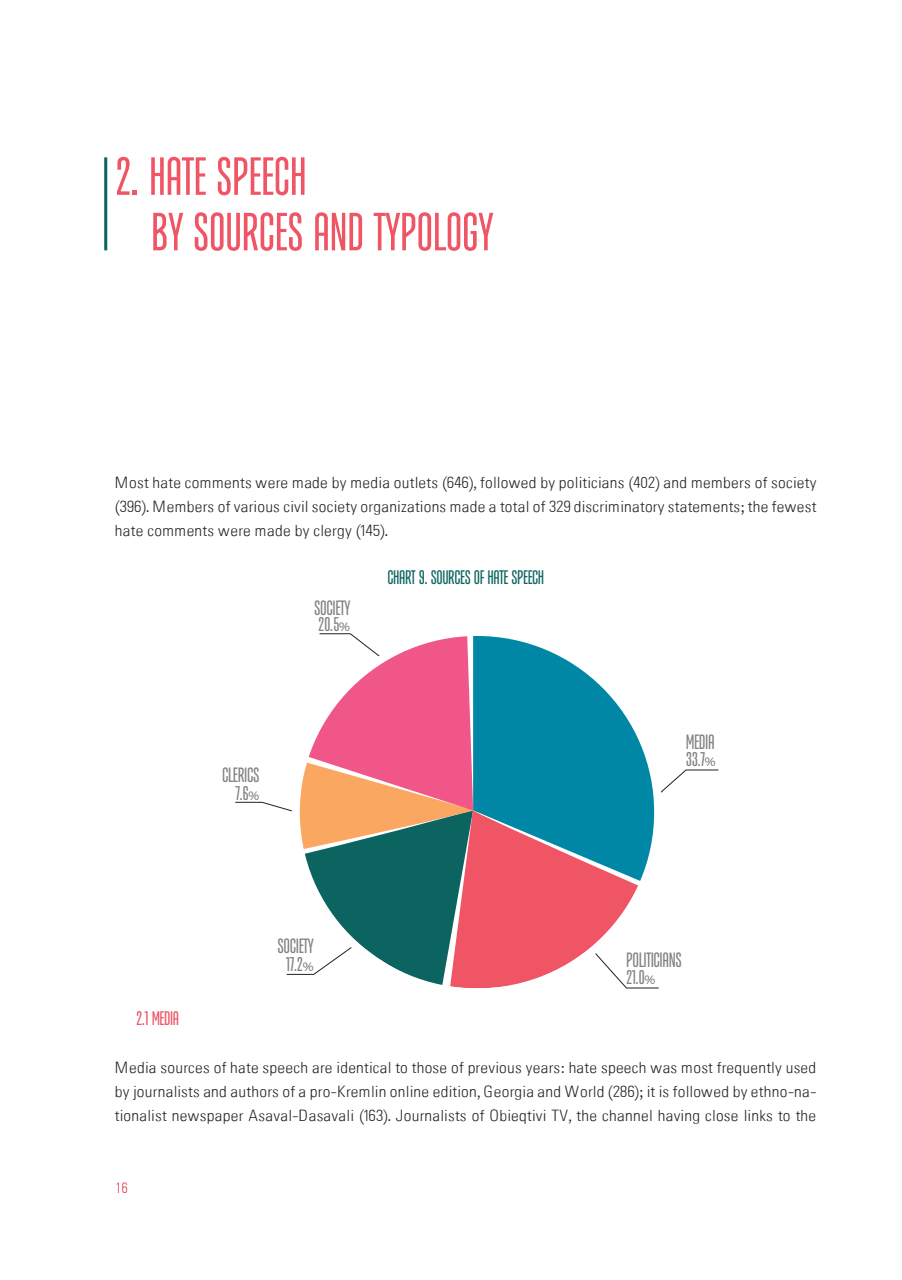
<style>
.page{position:relative;width:902px;height:1280px;background:#fff}
.page>*{position:absolute;margin:0;border:0;box-sizing:border-box;transform-origin:0 0}
.t1{font:52.5px/55.5px "Mosheneba";letter-spacing:-.01em;color:#ef5564}
.t2{font:20.55px "Mosheneba";letter-spacing:-.02em;color:#808285}
.t3{font:19.8px "Mosheneba";letter-spacing:-.02em;color:#808285}
.t4{font:19.5px "Mosheneba";letter-spacing:-.02em;color:#0b645f}
.t5{font:19.5px "Mosheneba";letter-spacing:-.02em;color:#ef5564}
.t6{font:500 16.5px/24px "BPG Nateli";letter-spacing:-.02em;color:#231f20;text-align:justify}
.t7{font:15px "Bebas Neue";color:#d1232a}
.s1{font-family:"BPG Nateli Mt";font-weight:500;font-size:12.75px}
</style>
<div class="page">
<hr style="left:104px;top:157px;width:3px;height:93px;background:#0b645f">
<svg style="left:235px;top:633px;width:452px;height:356px"></svg>
<hr style="left:685px;top:770px;width:33px;height:1px;background:#231f20">
<div style="left:292px;top:628px;width:370px;height:368px;border:8px solid #fff;border-radius:50%"></div>
<hr style="left:626px;top:988px;width:32px;height:1px;background:#231f20">
<h1 class="t1" style="left:151px;top:155px;width:344px;text-indent:-36px">2. HATE SPEECH<br>BY SOURCES AND TYPOLOGY</h1>
<p class="t6" style="left:115px;top:472px;width:703px">Most hate comments were made by media outlets (646), followed by politicians (402) and members of society (396). Members of various civil society organizations made a total of 329 discriminatory statements; the fewest hate comments were made by clergy (145).</p>
<p class="t4" style="left:387px;top:570px;width:158px">CHART 9. SOURCES OF HATE SPEECH</p>
<p class="t2" style="left:222px;top:767px;width:39px">CLERICS</p>
<p class="t3" style="left:235px;top:785px;width:26px">7.6<span class="s1">%</span></p>
<p class="t2" style="left:314px;top:600px;width:38px">SOCIETY</p>
<p class="t3" style="left:318px;top:617px;width:34px">20.5<span class="s1">%</span></p>
<p class="t2" style="left:277px;top:938px;width:38px">SOCIETY</p>
<p class="t3" style="left:286px;top:956px;width:29px">17.2<span class="s1">%</span></p>
<p class="t2" style="left:685px;top:734px;width:30px">MEDIA</p>
<p class="t3" style="left:685px;top:752px;width:32px">33.7<span class="s1">%</span></p>
<p class="t2" style="left:626px;top:952px;width:57px">POLITICIANS</p>
<p class="t3" style="left:626px;top:970px;width:31px">21.0<span class="s1">%</span></p>
<p class="t5" style="left:136px;top:1010px;width:44px">2.1 MEDIA</p>
<p class="t6" style="left:115px;top:1056px;width:703px">Media sources of hate speech are identical to those of previous years: hate speech was most frequently used by journalists and authors of a pro-Kremlin online edition, Georgia and World (286); it is followed by ethno-na&shy;tionalist newspaper Asaval-Dasavali (163). Journalists of Obieqtivi TV, the channel having close links to the</p>
<p class="t7" style="left:115px;top:1180px;width:15px">16</p>
</div>
